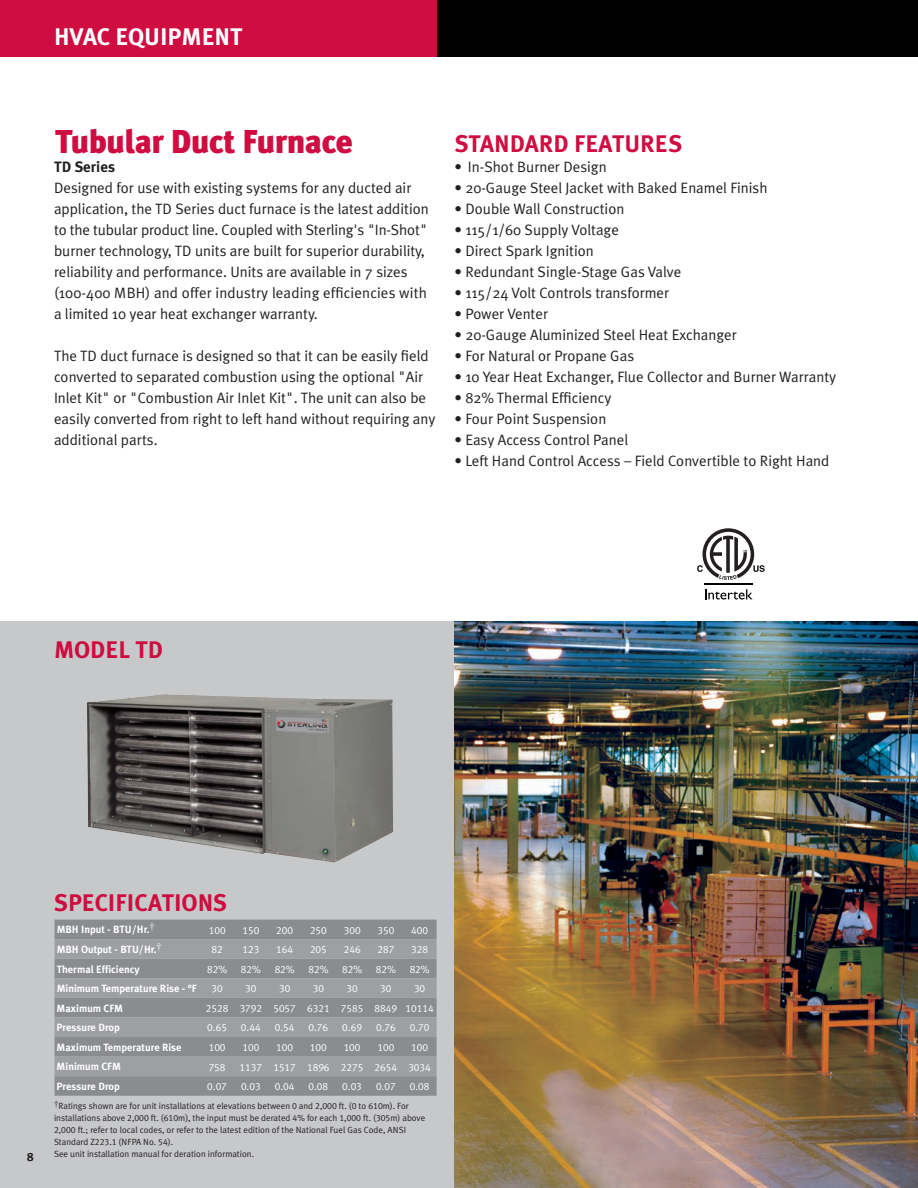
<style>
.page{position:relative;width:918px;height:1188px;background:#fff}
.page>*{position:absolute;margin:0;border:0;box-sizing:border-box;transform-origin:0 0}
.t1{font:900 33px "Meta Plus";letter-spacing:-.015em;color:#cf0d41}
.t2{font:24px "Meta Plus Bold Caps";color:#cd0d40}
.t3{font:24px "Meta Plus Bold Caps";color:#cf0d41}
.t4{font:24px "Meta Plus Bold Caps";color:#fff}
.t5{font:15px/21px "Meta Plus Normal";color:#231f20}
.t6{font:12px "Meta Plus Bold Caps";color:#231f20}
.t7{font:10.5px "Meta Plus Normal Caps";color:#fff}
.t8{font:700 10.5px "Meta Plus";color:#fff}
.t9{font:9px/12px "Meta Plus Normal";color:#231f20}
.s1{font-family:"Meta Plus";font-weight:700}
.s2{font-family:"Meta Plus Normal Caps"}
</style>
<div class="page">
<div style="left:437px;top:0;width:481px;height:57px;background:#000"></div>
<div style="left:0;top:0;width:437px;height:57px;background:#cf0d41"></div>
<svg style="left:0;top:621px;width:455px;height:567px;background:#b7b8b9"></svg>
<img style="left:455px;top:621px;width:463px;height:567px">
<div style="left:55px;top:920px;width:382px;height:176px;background:#8a8c8f"></div>
<svg style="left:55px;top:939px;width:382px;height:137px;background:#95979a"></svg>
<img style="left:87px;top:694px;width:108px;height:150px">
<svg style="left:705px;top:589px;width:48px;height:11px"></svg>
<svg style="left:697px;top:528px;width:68px;height:52px"></svg>
<hr style="left:704px;top:584px;width:49px;height:1px;background:#040503">
<p class="t4" style="left:54px;top:23px;width:190px">HVAC EQUIPMENT</p>
<p class="t1" style="left:55px;top:122px;width:299px">Tubular Duct Furnace</p>
<p class="t5" style="left:54px;top:156px;width:376px"><span class="s1">TD Series<br></span>Designed for use with existing systems for any ducted air application, the TD Series duct furnace is the latest addition to the tubular product line. Coupled with Sterling's "In-Shot" burner technology, TD units are built for superior durability, reliability and performance. Units are available in 7 sizes (100-400 MBH) and offer industry leading efficiencies with a limited 10 year heat exchanger warranty.</p>
<p class="t5" style="left:54px;top:345px;width:383px">The TD duct furnace is designed so that it can be easily field converted to separated combustion using the optional "Air Inlet Kit" or "Combustion Air Inlet Kit". The unit can also be easily converted from right to left hand without requiring any additional parts.</p>
<p class="t3" style="left:455px;top:129px;width:229px">STANDARD FEATURES</p>
<p class="t5" style="left:454px;top:156px;width:154px">• In-Shot Burner Design</p>
<p class="t5" style="left:454px;top:177px;width:314px">• 20-Gauge Steel Jacket with Baked Enamel Finish</p>
<p class="t5" style="left:454px;top:198px;width:171px">• Double Wall Construction</p>
<p class="t5" style="left:454px;top:219px;width:166px">• 115/1/60 Supply Voltage</p>
<p class="t5" style="left:454px;top:240px;width:141px">• Direct Spark Ignition</p>
<p class="t5" style="left:454px;top:261px;width:228px">• Redundant Single-Stage Gas Valve</p>
<p class="t5" style="left:454px;top:282px;width:216px">• 115/24 Volt Controls transformer</p>
<p class="t5" style="left:454px;top:303px;width:95px">• Power Venter</p>
<p class="t5" style="left:454px;top:324px;width:284px">• 20-Gauge Aluminized Steel Heat Exchanger</p>
<p class="t5" style="left:454px;top:345px;width:181px">• For Natural or Propane Gas</p>
<p class="t5" style="left:454px;top:366px;width:383px">• 10 Year Heat Exchanger, Flue Collector and Burner Warranty</p>
<p class="t5" style="left:454px;top:387px;width:158px">• 82% Thermal Efficiency</p>
<p class="t5" style="left:454px;top:408px;width:153px">• Four Point Suspension</p>
<p class="t5" style="left:454px;top:429px;width:175px">• Easy Access Control Panel</p>
<p class="t5" style="left:454px;top:450px;width:376px">• Left Hand Control Access – Field Convertible to Right Hand</p>
<p class="t2" style="left:54px;top:636px;width:111px">MODEL TD</p>
<p class="t6" style="left:27px;top:1150px;width:8px">8</p>
<p class="t2" style="left:54px;top:889px;width:175px">SPECIFICATIONS</p>
<p class="t8" style="left:57px;top:924px;width:100px">MBH Input - BTU/Hr.<sup>†</sup></p>
<p class="t7" style="left:209px;top:924px;width:18px">100</p>
<p class="t7" style="left:243px;top:924px;width:18px">150</p>
<p class="t7" style="left:276px;top:924px;width:18px">200</p>
<p class="t7" style="left:310px;top:924px;width:18px">250</p>
<p class="t7" style="left:344px;top:924px;width:18px">300</p>
<p class="t7" style="left:378px;top:924px;width:18px">350</p>
<p class="t7" style="left:411px;top:924px;width:18px">400</p>
<p class="t8" style="left:57px;top:943px;width:107px">MBH Output - BTU/Hr.<sup>†</sup></p>
<p class="t7" style="left:212px;top:943px;width:13px">82</p>
<p class="t7" style="left:243px;top:943px;width:18px">123</p>
<p class="t7" style="left:276px;top:943px;width:18px">164</p>
<p class="t7" style="left:310px;top:943px;width:18px">205</p>
<p class="t7" style="left:344px;top:943px;width:18px">246</p>
<p class="t7" style="left:378px;top:943px;width:18px">287</p>
<p class="t7" style="left:411px;top:943px;width:18px">328</p>
<p class="t8" style="left:57px;top:963px;width:85px">Thermal Efficiency</p>
<p class="t7" style="left:207px;top:963px;width:21px">82%</p>
<p class="t7" style="left:241px;top:963px;width:21px">82%</p>
<p class="t7" style="left:275px;top:963px;width:21px">82%</p>
<p class="t7" style="left:308px;top:963px;width:21px">82%</p>
<p class="t7" style="left:342px;top:963px;width:21px">82%</p>
<p class="t7" style="left:376px;top:963px;width:21px">82%</p>
<p class="t7" style="left:410px;top:963px;width:21px">82%</p>
<p class="t8" style="left:57px;top:982px;width:142px">Minimum Temperature Rise - °F</p>
<p class="t7" style="left:212px;top:983px;width:13px">30</p>
<p class="t7" style="left:245px;top:983px;width:13px">30</p>
<p class="t7" style="left:279px;top:983px;width:13px">30</p>
<p class="t7" style="left:313px;top:983px;width:13px">30</p>
<p class="t7" style="left:347px;top:983px;width:13px">30</p>
<p class="t7" style="left:380px;top:983px;width:13px">30</p>
<p class="t7" style="left:414px;top:983px;width:13px">30</p>
<p class="t8" style="left:57px;top:1002px;width:68px">Maximum CFM</p>
<p class="t7" style="left:206px;top:1002px;width:24px">2528</p>
<p class="t7" style="left:240px;top:1002px;width:24px">3792</p>
<p class="t7" style="left:273px;top:1002px;width:24px">5057</p>
<p class="t7" style="left:307px;top:1002px;width:24px">6321</p>
<p class="t7" style="left:341px;top:1002px;width:24px">7585</p>
<p class="t7" style="left:375px;top:1002px;width:24px">8849</p>
<p class="t7" style="left:406px;top:1002px;width:30px">10114</p>
<p class="t8" style="left:57px;top:1022px;width:65px">Pressure Drop</p>
<p class="t7" style="left:207px;top:1022px;width:21px">0.65</p>
<p class="t7" style="left:241px;top:1022px;width:21px">0.44</p>
<p class="t7" style="left:275px;top:1022px;width:21px">0.54</p>
<p class="t7" style="left:309px;top:1022px;width:21px">0.76</p>
<p class="t7" style="left:342px;top:1022px;width:21px">0.69</p>
<p class="t7" style="left:376px;top:1022px;width:21px">0.76</p>
<p class="t7" style="left:410px;top:1022px;width:21px">0.70</p>
<p class="t8" style="left:57px;top:1041px;width:126px">Maximum Temperature Rise</p>
<p class="t7" style="left:209px;top:1041px;width:18px">100</p>
<p class="t7" style="left:242px;top:1041px;width:18px">100</p>
<p class="t7" style="left:276px;top:1041px;width:18px">100</p>
<p class="t7" style="left:310px;top:1041px;width:18px">100</p>
<p class="t7" style="left:344px;top:1041px;width:18px">100</p>
<p class="t7" style="left:377px;top:1041px;width:18px">100</p>
<p class="t7" style="left:411px;top:1041px;width:18px">100</p>
<p class="t8" style="left:57px;top:1061px;width:66px">Minimum CFM</p>
<p class="t7" style="left:209px;top:1061px;width:18px">758</p>
<p class="t7" style="left:240px;top:1061px;width:24px">1137</p>
<p class="t7" style="left:273px;top:1061px;width:24px">1517</p>
<p class="t7" style="left:307px;top:1061px;width:24px">1896</p>
<p class="t7" style="left:341px;top:1061px;width:24px">2275</p>
<p class="t7" style="left:375px;top:1061px;width:24px">2654</p>
<p class="t7" style="left:408px;top:1061px;width:24px">3034</p>
<p class="t8" style="left:57px;top:1080px;width:65px">Pressure Drop</p>
<p class="t7" style="left:207px;top:1080px;width:21px">0.07</p>
<p class="t7" style="left:241px;top:1080px;width:21px">0.03</p>
<p class="t7" style="left:275px;top:1080px;width:21px">0.04</p>
<p class="t7" style="left:309px;top:1080px;width:21px">0.08</p>
<p class="t7" style="left:342px;top:1080px;width:21px">0.03</p>
<p class="t7" style="left:376px;top:1080px;width:21px">0.07</p>
<p class="t7" style="left:410px;top:1080px;width:21px">0.08</p>
<p class="t9" style="left:54px;top:1100px;width:373px"><sup>†</sup>Ratings shown are for unit installations at elevations between <span class="s2">0</span> and <span class="s2">2,000</span> ft. (<span class="s2">0</span> to <span class="s2">610</span>m). For installations above <span class="s2">2,000</span> ft. (<span class="s2">610</span>m), the input must be derated <span class="s2">4</span>% for each <span class="s2">1,000</span> ft. (<span class="s2">305</span>m) above <span class="s2">2,000</span> ft.; refer to local codes, or refer to the latest edition of the National Fuel Gas Code, ANSI Standard Z<span class="s2">223.1</span> (NFPA No. <span class="s2">54</span>).</p>
<p class="t9" style="left:54px;top:1148px;width:202px">See unit installation manual for deration information.</p>
</div>
